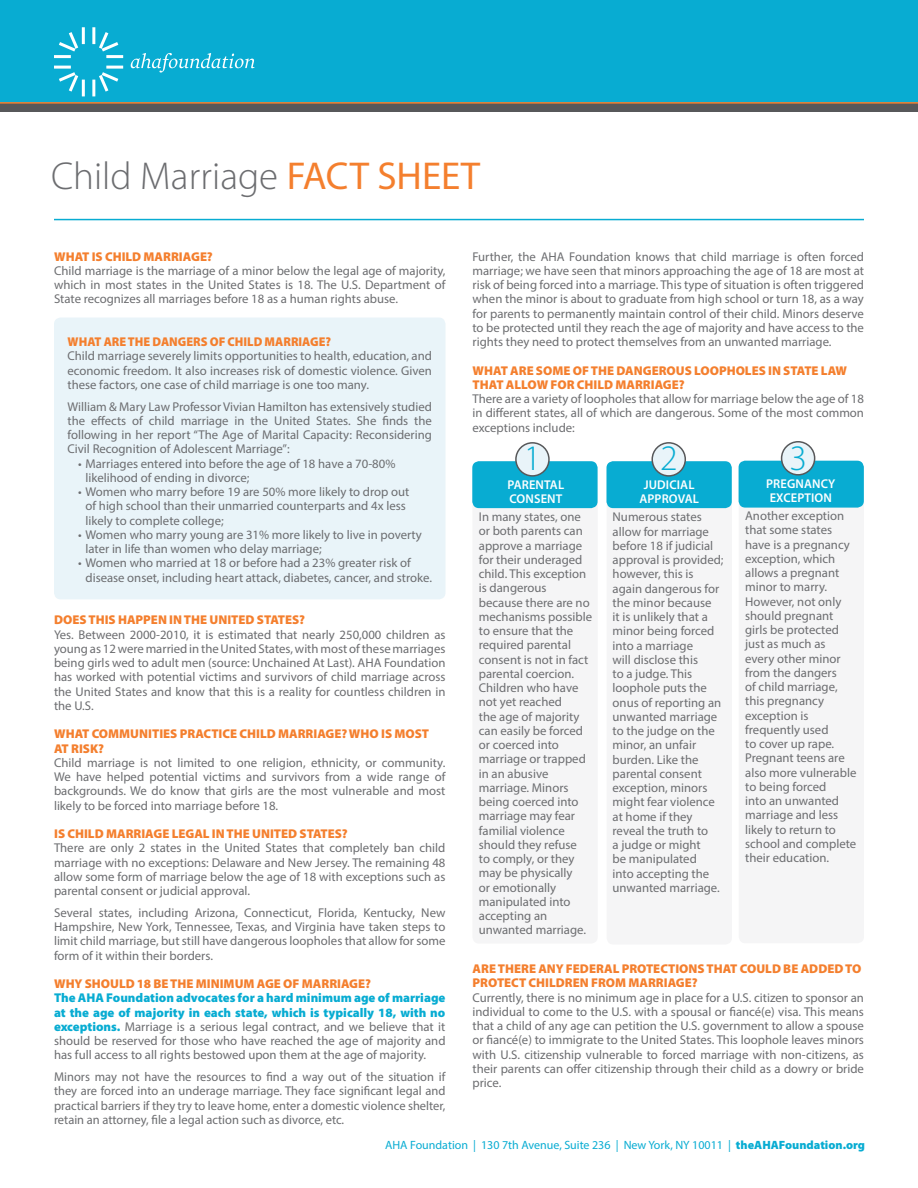
<style>
.page{position:relative;width:918px;height:1188px;background:#fff}
.page>*{position:absolute;margin:0;border:0;box-sizing:border-box;transform-origin:0 0}
.t1{font:300 39px "Myriad Pro";color:#6c6d70}
.t2{font:300 36px "Myriad Pro";color:#08acd2}
.t3{font:12.75px/14.2px "Myriad Pro";color:#6c6d70;text-align:justify}
.t4{font:900 12.75px/14.2px "Myriad Pro";color:#f47f2e}
.t5{font:600 12.75px "Myriad Pro";letter-spacing:.01em;color:#fff}
.t6{font:900 12.75px "Myriad Pro";color:#f47f2e;scale:.96 1}
.t7{font:12px "Myriad Pro";color:#08acd2}
.s1{font-weight:400;color:#f47f2e}
.s2{font-weight:900;color:#08acd2}
.s3{font-weight:900}
</style>
<div class="page">
<div style="left:0;top:0;width:918px;height:104px;background:#08acd2"></div>
<div style="left:0;top:103px;width:918px;height:9px;background:#57585a"></div>
<hr style="left:0;top:102px;width:918px;height:2px;background:#f47f2e">
<svg style="left:92px;top:27px;width:31px;height:31px"></svg>
<svg style="left:54px;top:66px;width:31px;height:30px"></svg>
<svg style="left:92px;top:66px;width:31px;height:30px"></svg>
<svg style="left:54px;top:27px;width:31px;height:31px"></svg>
<svg style="left:131px;top:53px;width:124px;height:20px"></svg>
<div style="left:54px;top:318px;width:392px;height:281px;background:#e9f4f9;border-radius:7px"></div>
<hr style="left:54px;top:219px;width:810px;height:1px;background:#08acd2">
<div style="left:472px;top:465px;width:126px;height:479px;background:#f5f5f6;border-radius:7px"></div>
<div style="left:472px;top:461px;width:126px;height:47px;background:#08acd2;border-radius:7px"></div>
<div style="left:516px;top:443px;width:33px;height:33px;background:#e9f4f9;border-radius:50%"></div>
<div style="left:515px;top:442px;width:35px;height:35px;border:2px solid #57585a;border-radius:50%"></div>
<div style="left:607px;top:465px;width:125px;height:480px;background:#f5f5f6;border-radius:7px"></div>
<div style="left:607px;top:461px;width:125px;height:47px;background:#08acd2;border-radius:7px"></div>
<div style="left:652px;top:443px;width:33px;height:33px;background:#e9f4f9;border-radius:50%"></div>
<div style="left:651px;top:442px;width:35px;height:35px;border:2px solid #57585a;border-radius:50%"></div>
<div style="left:739px;top:464px;width:125px;height:479px;background:#f5f5f6;border-radius:7px"></div>
<div style="left:739px;top:461px;width:125px;height:47px;background:#08acd2;border-radius:7px"></div>
<div style="left:782px;top:442px;width:33px;height:33px;background:#e9f4f9;border-radius:50%"></div>
<div style="left:781px;top:441px;width:34px;height:35px;border:2px solid #57585a;border-radius:50%"></div>
<p class="t1" style="left:51px;top:152px;width:431px">Child Marriage <span class="s1">FACT SHEET</span></p>
<p class="t4" style="left:54px;top:249px;width:160px">WHAT IS CHILD MARRIAGE?</p>
<p class="t3" style="left:54px;top:263px;width:393px">Child marriage is the marriage of a minor below the legal age of majority, which in most states in the United States is 18. The U.S. Department of State recognizes all marriages before 18 as a human rights abuse.</p>
<p class="t6" style="left:68px;top:333px;width:276px">WHAT ARE THE DANGERS OF CHILD MARRIAGE?</p>
<p class="t3" style="left:68px;top:349px;width:366px">Child marriage severely limits opportunities to health, education, and economic freedom. It also increases risk of domestic violence. Given these factors, one case of child marriage is one too many.</p>
<p class="t3" style="left:68px;top:399px;width:366px">William &amp; Mary Law Professor Vivian Hamilton has extensively studied the effects of child marriage in the United States. She finds the following in her report “The Age of Marital Capacity: Reconsidering Civil Recognition of Adolescent Marriage”:</p>
<p class="t3" style="left:78px;top:456px;width:319px">• Marriages entered into before the age of 18 have a 70-80%</p>
<p class="t3" style="left:86px;top:470px;width:165px">likelihood of ending in divorce;</p>
<p class="t3" style="left:78px;top:485px;width:333px">• Women who marry before 19 are 50% more likely to drop out</p>
<p class="t3" style="left:86px;top:499px;width:322px">of high school than their unmarried counterparts and 4x less</p>
<p class="t3" style="left:86px;top:513px;width:140px">likely to complete college;</p>
<p class="t3" style="left:86px;top:527px;width:338px;text-indent:-7px">• Women who marry young are 31% more likely to live in poverty later in life than women who delay marriage;</p>
<p class="t3" style="left:78px;top:556px;width:334px">• Women who married at 18 or before had a 23% greater risk of</p>
<p class="t3" style="left:86px;top:570px;width:348px">disease onset, including heart attack, diabetes, cancer, and stroke.</p>
<p class="t4" style="left:54px;top:613px;width:253px">DOES THIS HAPPEN IN THE UNITED STATES?</p>
<p class="t3" style="left:54px;top:627px;width:393px">Yes. Between 2000-2010, it is estimated that nearly 250,000 children as young as 12 were married in the United States, with most of these marriages being girls wed to adult men (source: Unchained At Last). AHA Foundation has worked with potential victims and survivors of child marriage across the United States and know that this is a reality for countless children in the U.S.</p>
<p class="t4" style="left:54px;top:727px;width:377px">WHAT COMMUNITIES PRACTICE CHILD MARRIAGE? WHO IS MOST<br>AT RISK?</p>
<p class="t3" style="left:54px;top:755px;width:393px">Child marriage is not limited to one religion, ethnicity, or community.<br>We have helped potential victims and survivors from a wide range of backgrounds. We do know that girls are the most vulnerable and most likely to be forced into marriage before 18.</p>
<p class="t4" style="left:54px;top:826px;width:295px">IS CHILD MARRIAGE LEGAL IN THE UNITED STATES?</p>
<p class="t3" style="left:54px;top:841px;width:393px">There are only 2 states in the United States that completely ban child marriage with no exceptions: Delaware and New Jersey. The remaining 48 allow some form of marriage below the age of 18 with exceptions such as parental consent or judicial approval.</p>
<p class="t3" style="left:54px;top:905px;width:393px">Several states, including Arizona, Connecticut, Florida, Kentucky, New Hampshire, New York, Tennessee, Texas, and Virginia have taken steps to limit child marriage, but still have dangerous loopholes that allow for some form of it within their borders.</p>
<p class="t4" style="left:54px;top:976px;width:318px">WHY SHOULD 18 BE THE MINIMUM AGE OF MARRIAGE?</p>
<p class="t3" style="left:54px;top:991px;width:393px"><span class="s2">The AHA Foundation advocates for a hard minimum age of marriage at the age of majority in each state, which is typically 18, with no exceptions.</span> Marriage is a serious legal contract, and we believe that it should be reserved for those who have reached the age of majority and has full access to all rights bestowed upon them at the age of majority.</p>
<p class="t3" style="left:54px;top:1070px;width:393px">Minors may not have the resources to find a way out of the situation if they are forced into an underage marriage. They face significant legal and practical barriers if they try to leave home, enter a domestic violence shelter, retain an attorney, file a legal action such as divorce, etc.</p>
<p class="t3" style="left:472px;top:249px;width:393px">Further, the AHA Foundation knows that child marriage is often forced marriage; we have seen that minors approaching the age of 18 are most at risk of being forced into a marriage. This type of situation is often triggered when the minor is about to graduate from high school or turn 18, as a way for parents to permanently maintain control of their child. Minors deserve to be protected until they reach the age of majority and have access to the rights they need to protect themselves from an unwanted marriage.</p>
<p class="t4" style="left:473px;top:363px;width:376px">WHAT ARE SOME OF THE DANGEROUS LOOPHOLES IN STATE LAW<br>THAT ALLOW FOR CHILD MARRIAGE?</p>
<p class="t3" style="left:472px;top:391px;width:393px">There are a variety of loopholes that allow for marriage below the age of 18 in different states, all of which are dangerous. Some of the most common exceptions include:</p>
<p class="t2" style="left:524px;top:436px;width:19px">1</p>
<p class="t5" style="left:508px;top:477px;width:58px">PARENTAL</p>
<p class="t5" style="left:509px;top:491px;width:54px">CONSENT</p>
<p class="t3" style="left:479px;top:510px;width:115px;text-align:left">In many states, one or both parents can approve a marriage for their underaged child. This exception is dangerous because there are no mechanisms possible to ensure that the required parental consent is not in fact parental coercion.<br>Children who have not yet reached<br>the age of majority can easily be forced or coerced into marriage or trapped in an abusive marriage. Minors being coerced into marriage may fear familial violence should they refuse<br>to comply, or they may be physically<br>or emotionally manipulated into accepting an unwanted marriage.</p>
<p class="t2" style="left:660px;top:436px;width:19px">2</p>
<p class="t5" style="left:644px;top:477px;width:52px">JUDICIAL</p>
<p class="t5" style="left:639px;top:491px;width:61px">APPROVAL</p>
<p class="t3" style="left:613px;top:510px;width:91px">Numerous states</p>
<p class="t3" style="left:613px;top:524px;width:113px;text-align:left">allow for marriage before 18 if judicial approval is provided; however, this is again dangerous for the minor because<br>it is unlikely that a minor being forced into a marriage<br>will disclose this<br>to a judge. This loophole puts the onus of reporting an unwanted marriage to the judge on the minor, an unfair burden. Like the parental consent exception, minors might fear violence at home if they reveal the truth to<br>a judge or might<br>be manipulated<br>into accepting the unwanted marriage.</p>
<p class="t2" style="left:789px;top:437px;width:19px">3</p>
<p class="t5" style="left:766px;top:476px;width:71px">PREGNANCY</p>
<p class="t5" style="left:770px;top:490px;width:64px">EXCEPTION</p>
<p class="t3" style="left:745px;top:509px;width:113px;text-align:left">Another exception that some states have is a pregnancy exception, which allows a pregnant minor to marry.<br>However, not only should pregnant girls be protected just as much as every other minor from the dangers<br>of child marriage, this pregnancy exception is frequently used<br>to cover up rape.<br>Pregnant teens are also more vulnerable to being forced<br>into an unwanted marriage and less likely to return to school and complete their education.</p>
<p class="t4" style="left:473px;top:961px;width:390px">ARE THERE ANY FEDERAL PROTECTIONS THAT COULD BE ADDED TO<br>PROTECT CHILDREN FROM MARRIAGE?</p>
<p class="t3" style="left:472px;top:990px;width:393px">Currently, there is no minimum age in place for a U.S. citizen to sponsor an individual to come to the U.S. with a spousal or fiancé(e) visa. This means that a child of any age can petition the U.S. government to allow a spouse or fiancé(e) to immigrate to the United States. This loophole leaves minors with U.S. citizenship vulnerable to forced marriage with non-citizens, as their parents can offer citizenship through their child as a dowry or bride price.</p>
<p class="t7" style="left:385px;top:1138px;width:481px">AHA Foundation | 130 7th Avenue, Suite 236 | New York, NY 10011 | <span class="s3">theAHAFoundation.org</span></p>
</div>
